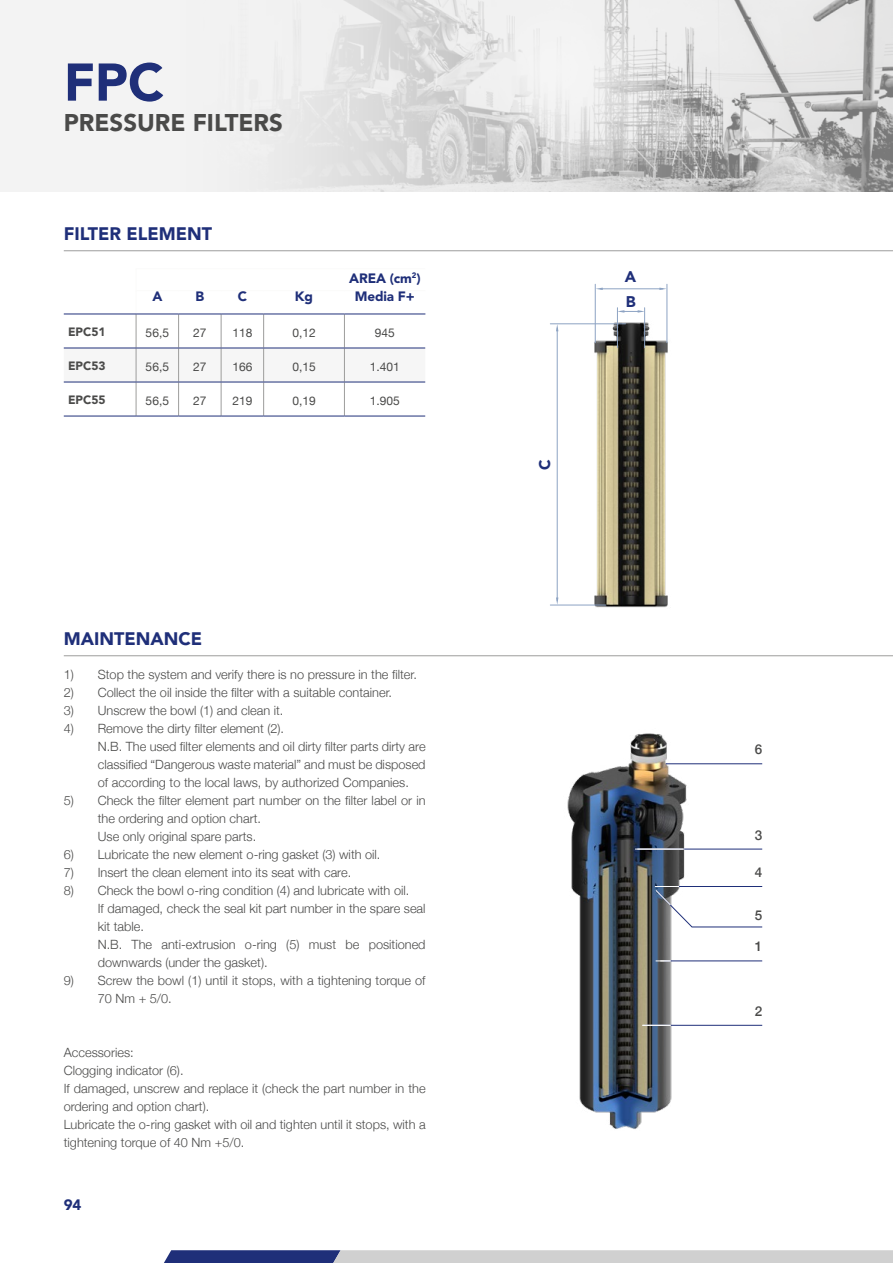
<style>
.page{position:relative;width:893px;height:1263px;background:#fff}
.page>*{position:absolute;margin:0;border:0;box-sizing:border-box;transform-origin:0 0}
.t1{font:900 52.5px "Avenir LT Std";color:#1f2f79}
.t2{font:900 24px "Avenir LT Std";color:#4a4a49}
.t3{font:900 18px "Avenir LT Std";color:#1f2f79}
.t4{font:900 15.3px/25.2px "Avenir LT Std";color:#1f2f79}
.t5{font:900 15px "Avenir LT Std";color:#1f2f79}
.t6{font:900 13.5px "Avenir LT Std";letter-spacing:-.01em;color:#1f2f79}
.t7{font:500 13.5px "Helvetica Neue";color:#4a4a49}
.t8{font:300 12.75px/18px "Helvetica Neue";color:#4a4a49}
.t9{font:12px "Helvetica Neue";color:#4a4a49}
.t10{font:900 12px "Avenir LT Std";color:#4a4a49}
</style>
<div class="page">
<img style="left:0;top:0;width:893px;height:191px">
<img style="left:550px;top:284px;width:118px;height:324px">
<img style="left:567px;top:733px;width:196px;height:396px">
<svg style="left:164px;top:1250px;width:729px;height:13px;background:#a8acbd"></svg>
<svg style="left:659px;top:288px;width:8px;height:2px"></svg>
<hr style="left:600px;top:289px;width:63px;height:1px;background:#8da3c3">
<svg style="left:618px;top:310px;width:26px;height:3px"></svg>
<hr style="left:550px;top:605px;width:56px;height:1px;background:#8da3c3">
<hr style="left:550px;top:324px;width:75px;height:1px;background:#8da3c3">
<hr style="left:667px;top:284px;width:1px;height:59px;background:#8da3c3">
<hr style="left:617px;top:308px;width:1px;height:40px;background:#8da3c3">
<hr style="left:595px;top:284px;width:1px;height:59px;background:#8da3c3">
<hr style="left:644px;top:308px;width:1px;height:40px;background:#8da3c3">
<hr style="left:557px;top:328px;width:1px;height:273px;background:#8da3c3">
<svg style="left:556px;top:597px;width:2px;height:8px"></svg>
<hr style="left:64px;top:250px;width:829px;height:1px;background:#9d9d9c">
<hr style="left:64px;top:655px;width:829px;height:1px;background:#9d9d9c">
<hr style="left:666px;top:763px;width:96px;height:1px;background:#1f2f79">
<hr style="left:645px;top:1025px;width:117px;height:1px;background:#1f2f79">
<hr style="left:637px;top:849px;width:125px;height:1px;background:#1f2f79">
<hr style="left:664px;top:960px;width:98px;height:1px;background:#1f2f79">
<svg style="left:64px;top:313px;width:362px;height:103px"></svg>
<hr style="left:136px;top:268px;width:43px;height:1px;background:#fbfbfa">
<hr style="left:136px;top:290px;width:43px;height:1px;background:#fbfbfa">
<hr style="left:179px;top:268px;width:42px;height:1px;background:#fbfbfa">
<hr style="left:179px;top:290px;width:42px;height:1px;background:#fbfbfa">
<hr style="left:221px;top:268px;width:43px;height:1px;background:#fbfbfa">
<hr style="left:264px;top:268px;width:80px;height:1px;background:#fbfbfa">
<hr style="left:344px;top:268px;width:81px;height:1px;background:#fbfbfa">
<hr style="left:221px;top:290px;width:43px;height:1px;background:#fbfbfa">
<hr style="left:264px;top:290px;width:80px;height:1px;background:#fbfbfa">
<hr style="left:344px;top:290px;width:81px;height:1px;background:#fbfbfa">
<hr style="left:64px;top:314px;width:72px;height:1px;background:#1f2f79">
<hr style="left:64px;top:348px;width:72px;height:1px;background:#1f2f79">
<hr style="left:64px;top:382px;width:72px;height:1px;background:#1f2f79">
<hr style="left:64px;top:416px;width:72px;height:1px;background:#1f2f79">
<hr style="left:136px;top:314px;width:43px;height:1px;background:#1f2f79">
<hr style="left:179px;top:314px;width:42px;height:1px;background:#1f2f79">
<hr style="left:221px;top:314px;width:43px;height:1px;background:#1f2f79">
<hr style="left:264px;top:314px;width:80px;height:1px;background:#1f2f79">
<hr style="left:344px;top:314px;width:81px;height:1px;background:#1f2f79">
<hr style="left:136px;top:348px;width:43px;height:1px;background:#1f2f79">
<hr style="left:179px;top:348px;width:42px;height:1px;background:#1f2f79">
<hr style="left:221px;top:348px;width:43px;height:1px;background:#1f2f79">
<hr style="left:264px;top:348px;width:80px;height:1px;background:#1f2f79">
<hr style="left:344px;top:348px;width:81px;height:1px;background:#1f2f79">
<hr style="left:136px;top:382px;width:43px;height:1px;background:#1f2f79">
<hr style="left:179px;top:382px;width:42px;height:1px;background:#1f2f79">
<hr style="left:221px;top:382px;width:43px;height:1px;background:#1f2f79">
<hr style="left:264px;top:382px;width:80px;height:1px;background:#1f2f79">
<hr style="left:344px;top:382px;width:81px;height:1px;background:#1f2f79">
<hr style="left:136px;top:416px;width:43px;height:1px;background:#1f2f79">
<hr style="left:179px;top:416px;width:42px;height:1px;background:#1f2f79">
<hr style="left:221px;top:416px;width:43px;height:1px;background:#1f2f79">
<hr style="left:264px;top:416px;width:80px;height:1px;background:#1f2f79">
<hr style="left:344px;top:416px;width:81px;height:1px;background:#1f2f79">
<hr style="left:635px;top:849px;width:49px;height:1px;background:#fff">
<svg style="left:642px;top:1025px;width:29px;height:1px"></svg>
<svg style="left:656px;top:960px;width:15px;height:1px"></svg>
<svg style="left:655px;top:886px;width:108px;height:42px"></svg>
<h1 class="t1" style="left:64px;top:51px;width:102px">FPC</h1>
<h2 class="t2" style="left:64px;top:108px;width:221px">PRESSURE FILTERS</h2>
<h3 class="t3" style="left:64px;top:223px;width:150px">FILTER ELEMENT</h3>
<p class="t6" style="left:349px;top:270px;width:73px">AREA (cm<sup>2</sup>)</p>
<p class="t6" style="left:152px;top:288px;width:12px">A</p>
<p class="t6" style="left:195px;top:288px;width:10px">B</p>
<p class="t6" style="left:238px;top:288px;width:11px">C</p>
<p class="t6" style="left:295px;top:288px;width:20px">Kg</p>
<p class="t6" style="left:355px;top:288px;width:61px">Media F+</p>
<p class="t10" style="left:68px;top:324px;width:39px">EPC51</p>
<p class="t9" style="left:146px;top:324px;width:25px">56,5</p>
<p class="t9" style="left:193px;top:324px;width:15px">27</p>
<p class="t9" style="left:232px;top:324px;width:22px">118</p>
<p class="t9" style="left:292px;top:324px;width:25px">0,12</p>
<p class="t9" style="left:375px;top:324px;width:22px">945</p>
<p class="t10" style="left:68px;top:358px;width:39px">EPC53</p>
<p class="t9" style="left:146px;top:358px;width:25px">56,5</p>
<p class="t9" style="left:193px;top:358px;width:15px">27</p>
<p class="t9" style="left:232px;top:358px;width:22px">166</p>
<p class="t9" style="left:292px;top:358px;width:25px">0,15</p>
<p class="t9" style="left:370px;top:358px;width:32px">1.401</p>
<p class="t10" style="left:68px;top:392px;width:39px">EPC55</p>
<p class="t9" style="left:146px;top:392px;width:25px">56,5</p>
<p class="t9" style="left:193px;top:392px;width:15px">27</p>
<p class="t9" style="left:232px;top:392px;width:22px">219</p>
<p class="t9" style="left:292px;top:392px;width:25px">0,19</p>
<p class="t9" style="left:370px;top:392px;width:32px">1.905</p>
<h3 class="t3" style="left:64px;top:628px;width:140px">MAINTENANCE</h3>
<p class="t8" style="left:64px;top:664px;width:355px">1) Stop the system and verify there is no pressure in the filter.</p>
<p class="t8" style="left:64px;top:682px;width:330px">2) Collect the oil inside the filter with a suitable container.</p>
<p class="t8" style="left:64px;top:700px;width:221px">3) Unscrew the bowl (1) and clean it.</p>
<p class="t8" style="left:98px;top:718px;width:329px;text-indent:-34px">4) Remove the dirty filter element (2).<br>N.B. The used filter elements and oil dirty filter parts dirty are classified “Dangerous waste material” and must be disposed of according to the local laws, by authorized Companies.</p>
<p class="t8" style="left:98px;top:790px;width:329px;text-indent:-34px">5) Check the filter element part number on the filter label or in the ordering and option chart.<br>Use only original spare parts.</p>
<p class="t8" style="left:64px;top:844px;width:318px">6) Lubricate the new element o-ring gasket (3) with oil.</p>
<p class="t8" style="left:64px;top:862px;width:289px">7) Insert the clean element into its seat with care.</p>
<p class="t8" style="left:98px;top:880px;width:329px;text-indent:-34px">8) Check the bowl o-ring condition (4) and lubricate with oil.<br>If damaged, check the seal kit part number in the spare seal kit table.<br>N.B. The anti-extrusion o-ring (5) must be positioned downwards (under the gasket).</p>
<p class="t8" style="left:98px;top:970px;width:329px;text-indent:-34px">9) Screw the bowl (1) until it stops, with a tightening torque of<br>70 Nm + 5/0.</p>
<p class="t8" style="left:64px;top:1042px;width:363px">Accessories:<br>Clogging indicator (6).<br>If damaged, unscrew and replace it (check the part number in the ordering and option chart).<br>Lubricate the o-ring gasket with oil and tighten until it stops, with a tightening torque of 40 Nm +5/0.</p>
<p class="t5" style="left:64px;top:1195px;width:19px">94</p>
<p class="t4" style="left:532px;top:470px;width:12px;rotate:-90deg">C</p>
<p class="t4" style="left:625px;top:264px;width:13px">A<br>B</p>
<p class="t7" style="left:755px;top:738px;width:9px">6</p>
<p class="t7" style="left:755px;top:824px;width:9px">3</p>
<p class="t7" style="left:755px;top:861px;width:9px">4</p>
<p class="t7" style="left:755px;top:904px;width:9px">5</p>
<p class="t7" style="left:755px;top:936px;width:9px">1</p>
<p class="t7" style="left:755px;top:1000px;width:9px">2</p>
</div>
